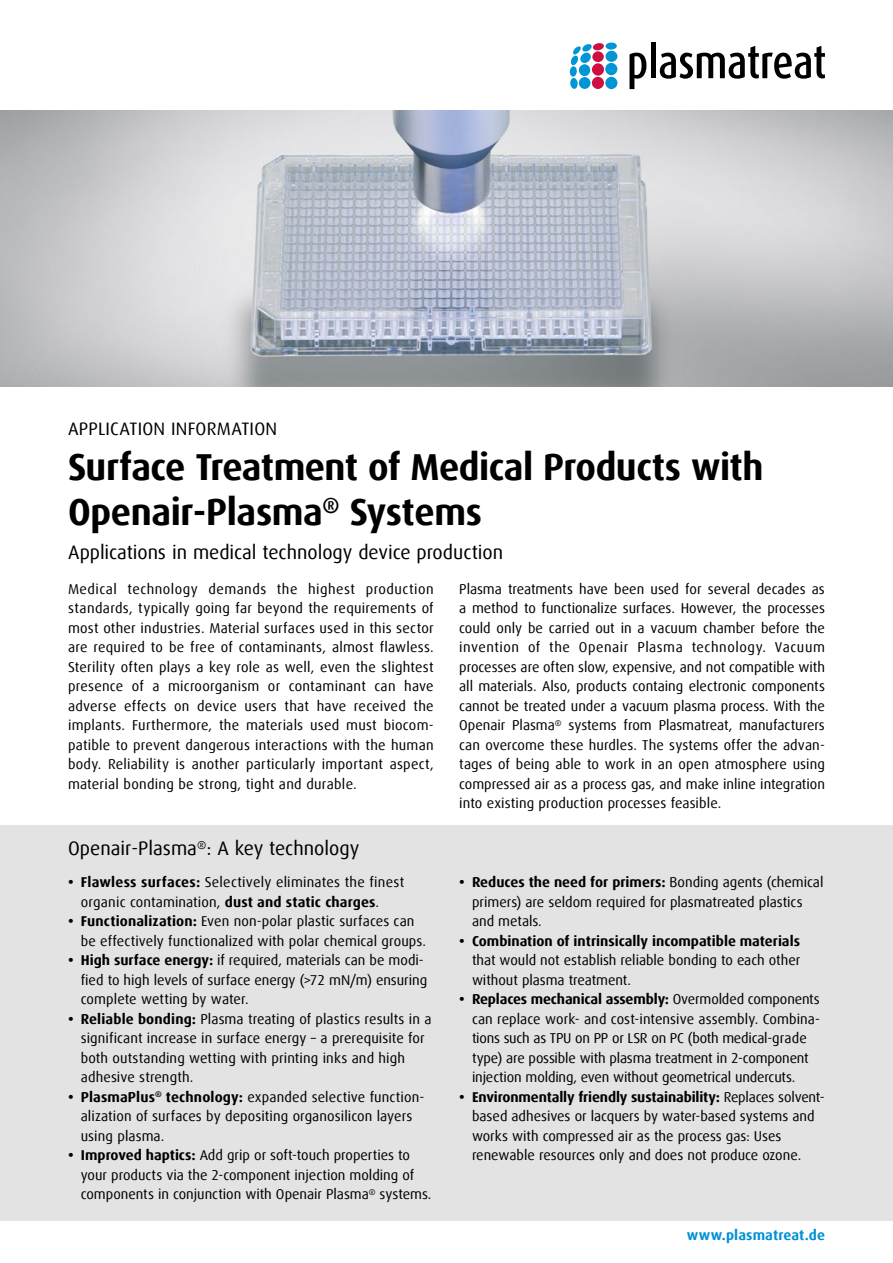
<style>
.page{position:relative;width:893px;height:1263px;background:#fff}
.page>*{position:absolute;margin:0;border:0;box-sizing:border-box;transform-origin:0 0}
.t1{font:700 37.5px/45px "Dax Offc Pro";letter-spacing:-.01em;color:#000}
.t2{font:19.5px "Dax Offc Pro";color:#000}
.t3{font:18px "Dax Offc Pro";letter-spacing:.01em;color:#000}
.t4{font:14.25px/19.5px "Dax Offc Pro";color:#000}
.t5{font:700 14.25px "Dax Offc Pro";color:#000}
.t6{font:700 14.25px "Dax Offc Pro";letter-spacing:.01em;color:#0091d4}
.s1{font-weight:700}
</style>
<div class="page">
<div style="left:592px;top:77px;width:12px;height:12px;background:#ce0f41;border-radius:50%"></div>
<div style="left:605px;top:63px;width:12px;height:12px;background:#0095d4;border-radius:50%"></div>
<div style="left:605px;top:77px;width:13px;height:12px;background:#0095d4;border-radius:50%"></div>
<div style="left:579px;top:77px;width:12px;height:12px;background:#0095d4;border-radius:50%"></div>
<div style="left:570px;top:78px;width:8px;height:11px;background:#0095d4;border-radius:50%"></div>
<div style="left:605px;top:51px;width:13px;height:11px;background:#0095d4;border-radius:50%"></div>
<div style="left:605px;top:43px;width:12px;height:7px;background:#0095d4;border-radius:50%"></div>
<svg style="left:570px;top:43px;width:34px;height:34px"></svg>
<svg style="left:629px;top:53px;width:17px;height:36px"></svg>
<div style="left:651px;top:43px;width:5px;height:35px;background:#000"></div>
<svg style="left:660px;top:46px;width:165px;height:33px"></svg>
<div style="left:0;top:825px;width:893px;height:395px;background:#e3e3e3"></div>
<img style="left:0;top:111px;width:893px;height:276px">
<p class="t3" style="left:68px;top:417px;width:211px">APPLICATION INFORMATION</p>
<h1 class="t1" style="left:68px;top:445px;width:697px">Surface Treatment of Medical Products with<br>Openair-Plasma<sup>®</sup> Systems</h1>
<h2 class="t2" style="left:68px;top:540px;width:437px">Applications in medical technology device production</h2>
<p class="t4" style="left:68px;top:579px;width:367px;text-align:justify">Medical technology demands the highest production standards, typically going far beyond the requirements of most other industries. Material surfaces used in this sector are required to be free of contaminants, almost flawless.<br>Sterility often plays a key role as well, even the slightest presence of a microorganism or contaminant can have adverse effects on device users that have received the implants. Furthermore, the materials used must biocom&shy;patible to prevent dangerous interactions with the human body. Reliability is another particularly important aspect, material bonding be strong, tight and durable.</p>
<p class="t4" style="left:459px;top:579px;width:367px;text-align:justify">Plasma treatments have been used for several decades as a method to functionalize surfaces. However, the processes could only be carried out in a vacuum chamber before the invention of the Openair Plasma technology. Vacuum processes are often slow, expensive, and not compatible with all materials. Also, products containg electronic components cannot be treated under a vacuum plasma process. With the Openair Plasma<sup>®</sup> systems from Plasmatreat, manufacturers can overcome these hurdles. The systems offer the advan&shy;tages of being able to work in an open atmosphere using compressed air as a process gas, and make inline integration into existing production processes feasible.</p>
<h2 class="t2" style="left:68px;top:836px;width:293px">Openair-Plasma<sup>®</sup>: A key technology</h2>
<p class="t4" style="left:81px;top:872px;width:325px;text-indent:-13px"><span class="s1">• Flawless surfaces:</span> Selectively eliminates the finest organic contamination, <span class="s1">dust and static charges</span>.</p>
<p class="t4" style="left:81px;top:911px;width:347px;text-indent:-13px"><span class="s1">• Functionalization:</span> Even non-polar plastic surfaces can be effectively functionalized with polar chemical groups.</p>
<p class="t4" style="left:81px;top:950px;width:348px;text-indent:-13px"><span class="s1">• High surface energy:</span> if required, materials can be modi&shy;fied to high levels of surface energy (&gt;72 mN/m) ensuring complete wetting by water.</p>
<p class="t4" style="left:81px;top:1009px;width:352px;text-indent:-13px"><span class="s1">• Reliable bonding:</span> Plasma treating of plastics results in a significant increase in surface energy – a prerequisite for both outstanding wetting with printing inks and high adhesive strength.</p>
<p class="t4" style="left:81px;top:1087px;width:345px;text-indent:-13px"><span class="s1">• PlasmaPlus</span><sup>®</sup> <span class="s1">technology:</span> expanded selective function&shy;alization of surfaces by depositing organosilicon layers using plasma.</p>
<p class="t4" style="left:81px;top:1145px;width:352px;text-indent:-13px"><span class="s1">• Improved haptics:</span> Add grip or soft-touch properties to your products via the 2-component injection molding of components in conjunction with Openair Plasma<sup>®</sup> systems.</p>
<p class="t4" style="left:472px;top:872px;width:353px;text-indent:-13px"><span class="s1">• Reduces the need for primers:</span> Bonding agents (chemical primers) are seldom required for plasmatreated plastics and metals.</p>
<p class="t5" style="left:459px;top:931px;width:342px">• Combination of intrinsically incompatible materials</p>
<p class="t4" style="left:472px;top:950px;width:330px">that would not establish reliable bonding to each other without plasma treatment.</p>
<p class="t4" style="left:472px;top:989px;width:349px;text-indent:-13px"><span class="s1">• Replaces mechanical assembly:</span> Overmolded components can replace work- and cost-intensive assembly. Combina&shy;tions such as TPU on PP or LSR on PC (both medical-grade type) are possible with plasma treatment in 2-component injection molding, even without geometrical undercuts.</p>
<p class="t4" style="left:472px;top:1087px;width:354px;text-indent:-13px"><span class="s1">• Environmentally friendly sustainability:</span> Replaces solvent&shy;based adhesives or lacquers by water-based systems and works with compressed air as the process gas: Uses renewable resources only and does not produce ozone.</p>
<p class="t6" style="left:687px;top:1226px;width:140px">www.plasmatreat.de</p>
</div>
